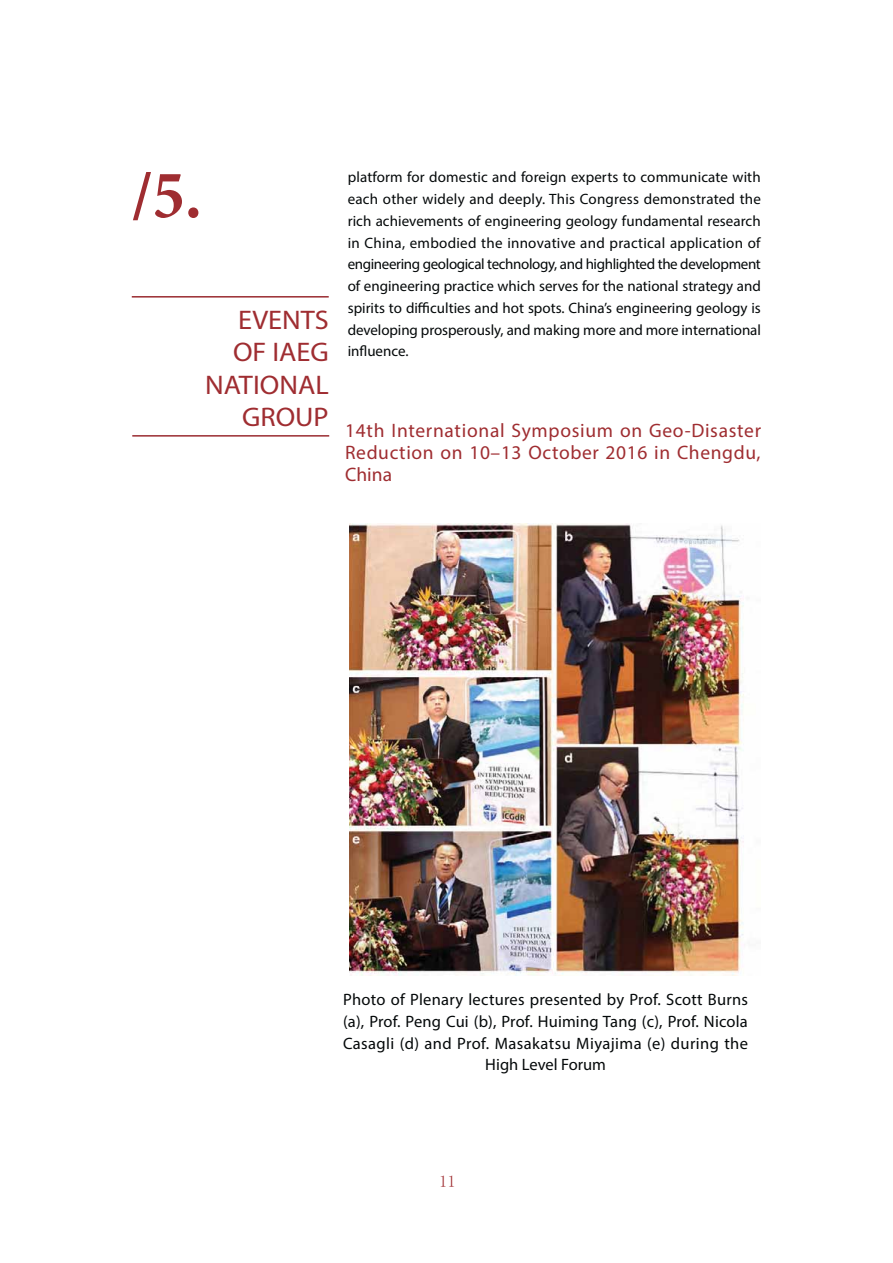
<style>
.page{position:relative;width:893px;height:1263px;background:#fff}
.page>*{position:absolute;margin:0;border:0;box-sizing:border-box;transform-origin:0 0}
.t1{font:700 condensed 69px "Minion Pro";color:#9f2d31}
.t2{font:27px/32.4px "Myriad Pro";color:#9f2d31;text-align:right;scale:1.05 1}
.t3{font:19.5px/21.8px "Myriad Pro";letter-spacing:.03em;color:#9f2d31;text-align:justify}
.t4{font:16.5px/21.8px "Myriad Pro";letter-spacing:.015em;color:#040809;text-align:center}
.t5{font:15px/21.8px "Myriad Pro";letter-spacing:-.005em;color:#040809;text-align:justify}
</style>
<div class="page">
<img style="left:349px;top:524px;width:395px;height:451px">
<hr style="left:132px;top:296px;width:197px;height:2px;background:#9a2c31">
<hr style="left:132px;top:435px;width:197px;height:2px;background:#9a2c31">
<h1 class="t1" style="left:132px;top:153px;width:72px">/5.</h1>
<p class="t5" style="left:348px;top:167px;width:415px">platform for domestic and foreign experts to communicate with each other widely and deeply. This Congress demonstrated the rich achievements of engineering geology fundamental research in China, embodied the innovative and practical application of engineering geological technology, and highlighted the development of engineering practice which serves for the national strategy and spirits to difficulties and hot spots. China’s engineering geology is developing prosperously, and making more and more international influence.</p>
<h2 class="t2" style="left:205px;top:305px;width:119px">EVENTS<br>OF IAEG<br>NATIONAL</h2>
<h3 class="t3" style="left:345px;top:421px;width:417px;text-indent:-103px"><sup>GROUP</sup> 14th International Symposium on Geo-Disaster Reduction on 10–13 October 2016 in Chengdu, China</h3>
<p class="t4" style="left:343px;top:990px;width:406px">Photo of Plenary lectures presented by Prof. Scott Burns (a), Prof. Peng Cui (b), Prof. Huiming Tang (c), Prof. Nicola Casagli (d) and Prof. Masakatsu Miyajima (e) during the High Level Forum</p>
</div>
